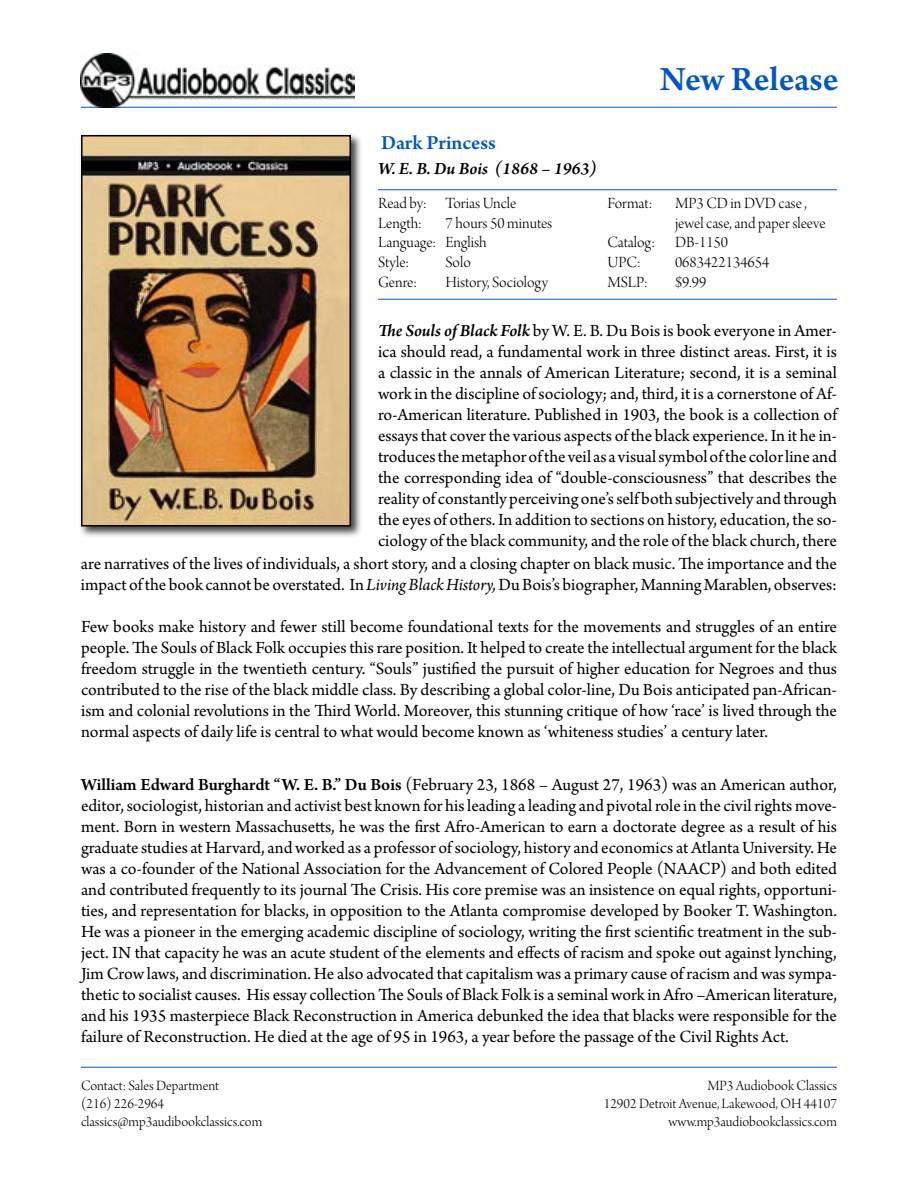
<style>
.page{position:relative;width:918px;height:1188px;background:#fff}
.page>*{position:absolute;margin:0;border:0;box-sizing:border-box;transform-origin:0 0}
.t1{font:600 36px "Arno Pro";letter-spacing:-.005em;color:#0057c2}
.t2{font:600 21px "Arno Pro";letter-spacing:-.005em;color:#0057c2}
.t3{font:18px/21px "Arno Pro";color:#000;text-align:justify}
.t4{font:italic 600 18px "Arno Pro";color:#000}
.t5{font:16.5px/19.8px "Arno Pro Light Display";color:#000}
.t6{font:15px/18px "Arno Pro Light Display";color:#000;text-align:right}
.s1{font-weight:600;font-style:italic}
.s2{font-style:italic}
.s3{font-weight:600}
</style>
<div class="page">
<hr style="left:378px;top:189px;width:459px;height:1px;background:#0057c2">
<hr style="left:378px;top:299px;width:459px;height:1px;background:#0057c2">
<hr style="left:81px;top:1067px;width:756px;height:1px;background:#0057c2">
<hr style="left:81px;top:107px;width:756px;height:1px;background:#0057c2">
<div style="left:79px;top:133px;width:283px;height:405px;background:#000;opacity:.75"></div>
<img style="left:84px;top:138px;width:264px;height:385px">
<div style="left:81px;top:135px;width:270px;height:391px;border:2px solid #000"></div>
<img style="left:81px;top:54px;width:274px;height:54px">
<h1 class="t1" style="left:660px;top:59px;width:180px">New Release</h1>
<p class="t2" style="left:381px;top:131px;width:116px">Dark Princess</p>
<p class="t4" style="left:378px;top:158px;width:220px">W. E. B. Du Bois (1868 – 1963)</p>
<p class="t5" style="left:378px;top:194px;width:140px">Read by: Torias Uncle<br>Length:</p>
<p class="t5" style="left:378px;top:214px;width:176px;text-indent:68px">7 hours 50 minutes<br>Language: English<br>Style:</p>
<p class="t5" style="left:446px;top:254px;width:27px">Solo</p>
<p class="t5" style="left:378px;top:273px;width:40px">Genre:</p>
<p class="t5" style="left:446px;top:273px;width:104px">History, Sociology</p>
<p class="t5" style="left:607px;top:194px;width:47px">Format:</p>
<p class="t5" style="left:675px;top:194px;width:133px">MP3 CD in DVD case ,</p>
<p class="t5" style="left:675px;top:214px;width:152px">jewel case, and paper sleeve</p>
<p class="t5" style="left:607px;top:234px;width:122px">Catalog: DB-1150</p>
<p class="t5" style="left:607px;top:254px;width:35px">UPC:</p>
<p class="t5" style="left:675px;top:254px;width:96px">0683422134654</p>
<p class="t5" style="left:607px;top:273px;width:42px">MSLP:</p>
<p class="t5" style="left:675px;top:273px;width:33px">$9.99</p>
<p class="t3" style="left:81px;top:321px;width:758px;text-align:right"><span class="s1">The Souls of Black Folk</span> by W. E. B. Du Bois is book everyone in Amer-<br>ica should read, a fundamental work in three distinct areas. First, it is<br>a classic in the annals of American Literature; second, it is a seminal<br>work in the discipline of sociology; and, third, it is a cornerstone of Af-<br>ro-American literature. Published in 1903, the book is a collection of<br>essays that cover the various aspects of the black experience. In it he in-<br>troduces the metaphor of the veil as a visual symbol of the color line and<br>the corresponding idea of “double-consciousness” that describes the<br>reality of constantly perceiving one’s self both subjectively and through<br>the eyes of others. In addition to sections on history, education, the so-<br>ciology of the black community, and the role of the black church, there<br>are narratives of the lives of individuals, a short story, and a closing chapter on black music. The importance and the impact of the book cannot be overstated. In <span class="s2">Living Black History,</span> Du Bois’s biographer, Manning Marablen, observes:</p>
<p class="t3" style="left:81px;top:617px;width:758px">Few books make history and fewer still become foundational texts for the movements and struggles of an entire people. The Souls of Black Folk occupies this rare position. It helped to create the intellectual argument for the black freedom struggle in the twentieth century. “Souls” justified the pursuit of higher education for Negroes and thus contributed to the rise of the black middle class. By describing a global color-line, Du Bois anticipated pan-African&shy;ism and colonial revolutions in the Third World. Moreover, this stunning critique of how ‘race’ is lived through the normal aspects of daily life is central to what would become known as ‘whiteness studies’ a century later.</p>
<p class="t3" style="left:81px;top:775px;width:758px"><span class="s3">William Edward Burghardt “W. E. B.” Du Bois</span> (February 23, 1868 – August 27, 1963) was an American author, editor, sociologist, historian and activist best known for his leading a leading and pivotal role in the civil rights move&shy;ment. Born in western Massachusetts, he was the first Afro-American to earn a doctorate degree as a result of his graduate studies at Harvard, and worked as a professor of sociology, history and economics at Atlanta University. He was a co-founder of the National Association for the Advancement of Colored People (NAACP) and both edited and contributed frequently to its journal The Crisis. His core premise was an insistence on equal rights, opportuni&shy;ties, and representation for blacks, in opposition to the Atlanta compromise developed by Booker T. Washington.<br>He was a pioneer in the emerging academic discipline of sociology, writing the first scientific treatment in the sub&shy;ject. IN that capacity he was an acute student of the elements and effects of racism and spoke out against lynching, Jim Crow laws, and discrimination. He also advocated that capitalism was a primary cause of racism and was sympa&shy;thetic to socialist causes. His essay collection The Souls of Black Folk is a seminal work in Afro –American literature, and his 1935 masterpiece Black Reconstruction in America debunked the idea that blacks were responsible for the failure of Reconstruction. He died at the age of 95 in 1963, a year before the passage of the Civil Rights Act.</p>
<p class="t6" style="left:81px;top:1078px;width:183px;text-align:left">Contact: Sales Department<br>(216) 226-2964 classics@mp3audibookclassics.com</p>
<p class="t6" style="left:604px;top:1078px;width:235px">MP3 Audiobook Classics<br>12902 Detroit Avenue, Lakewood, OH 44107 www.mp3audiobookclassics.com</p>
</div>
